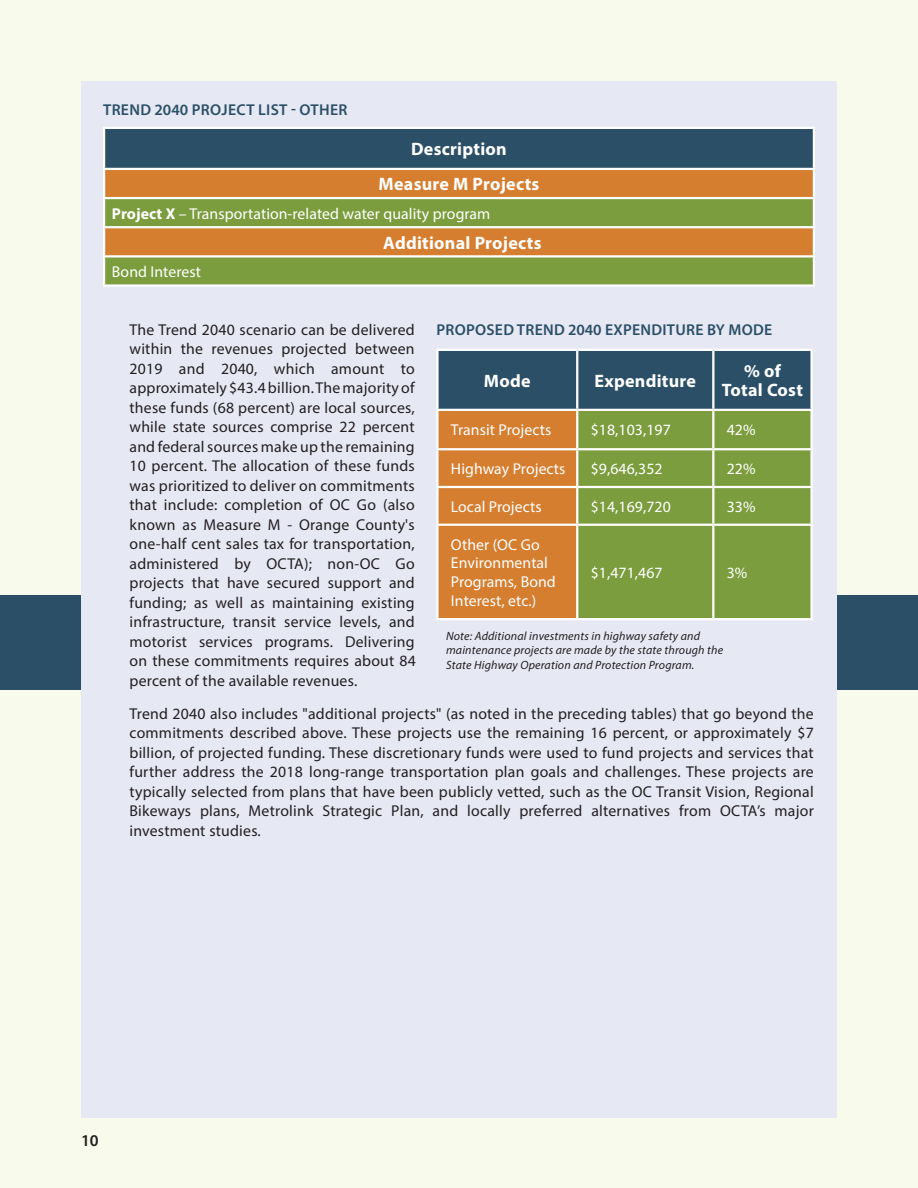
<style>
.page{position:relative;width:918px;height:1188px;background:#f8faeb}
.page>*{position:absolute;margin:0;border:0;box-sizing:border-box;transform-origin:0 0}
.t1{font:700 18px/35.4px "Myriad Pro";letter-spacing:.015em;color:#fff;text-align:center}
.t2{font:600 16.5px "Myriad Pro";color:#231f20}
.t3{font:15.75px/19.5px "Myriad Pro";letter-spacing:.015em;color:#231f20;text-align:justify}
.t4{font:15.75px/18.9px "Myriad Pro";letter-spacing:.005em;color:#fff}
.t5{font:600 15.75px "Myriad Pro";letter-spacing:.015em;color:#2b4f67}
.t6{font:italic 12px/14.4px "Myriad Pro";letter-spacing:.015em;color:#231f20}
.s1{font-weight:700}
</style>
<div class="page">
<div style="left:0;top:596px;width:918px;height:94px;background:#2b4f67"></div>
<div style="left:81px;top:81px;width:756px;height:1037px;background:#e6e8f4"></div>
<div style="left:104px;top:128px;width:710px;height:41px;background:#2b4f67"></div>
<div style="left:105px;top:170px;width:708px;height:27px;background:#d57e30"></div>
<svg style="left:105px;top:199px;width:708px;height:85px;background:#99933a"></svg>
<hr style="left:103px;top:127px;width:712px;height:2px;background:#fff">
<hr style="left:103px;top:129px;width:2px;height:39px;background:#fff">
<hr style="left:813px;top:129px;width:2px;height:39px;background:#fff">
<hr style="left:103px;top:168px;width:712px;height:2px;background:#fff">
<hr style="left:103px;top:197px;width:712px;height:2px;background:#fff">
<hr style="left:103px;top:226px;width:712px;height:2px;background:#fff">
<hr style="left:103px;top:255px;width:712px;height:3px;background:#fff">
<hr style="left:103px;top:258px;width:2px;height:26px;background:#fff">
<hr style="left:103px;top:284px;width:712px;height:3px;background:#fff">
<hr style="left:103px;top:170px;width:2px;height:27px;background:#fff">
<hr style="left:813px;top:170px;width:2px;height:27px;background:#fff">
<hr style="left:103px;top:199px;width:2px;height:27px;background:#fff">
<hr style="left:813px;top:199px;width:2px;height:27px;background:#fff">
<hr style="left:103px;top:228px;width:2px;height:27px;background:#fff">
<hr style="left:813px;top:228px;width:2px;height:27px;background:#fff">
<hr style="left:813px;top:258px;width:2px;height:26px;background:#fff">
<svg style="left:439px;top:351px;width:371px;height:267px;background:#8b6a49"></svg>
<div style="left:578px;top:411px;width:232px;height:207px;background:#7b9d3e"></div>
<hr style="left:436px;top:349px;width:141px;height:2px;background:#fff">
<hr style="left:436px;top:351px;width:3px;height:58px;background:#fff">
<hr style="left:577px;top:349px;width:136px;height:2px;background:#fff">
<hr style="left:576px;top:351px;width:2px;height:58px;background:#fff">
<hr style="left:713px;top:349px;width:100px;height:2px;background:#fff">
<hr style="left:712px;top:351px;width:2px;height:58px;background:#fff">
<hr style="left:810px;top:351px;width:3px;height:58px;background:#fff">
<hr style="left:436px;top:409px;width:141px;height:2px;background:#fff">
<hr style="left:436px;top:411px;width:3px;height:37px;background:#fff">
<hr style="left:577px;top:409px;width:136px;height:2px;background:#fff">
<hr style="left:713px;top:409px;width:100px;height:2px;background:#fff">
<hr style="left:436px;top:448px;width:141px;height:2px;background:#fff">
<hr style="left:436px;top:450px;width:3px;height:36px;background:#fff">
<hr style="left:577px;top:448px;width:136px;height:2px;background:#fff">
<hr style="left:576px;top:450px;width:2px;height:36px;background:#fff">
<hr style="left:713px;top:448px;width:100px;height:2px;background:#fff">
<hr style="left:712px;top:450px;width:2px;height:36px;background:#fff">
<hr style="left:810px;top:450px;width:3px;height:36px;background:#fff">
<hr style="left:436px;top:486px;width:141px;height:2px;background:#fff">
<hr style="left:436px;top:488px;width:3px;height:36px;background:#fff">
<hr style="left:436px;top:524px;width:141px;height:2px;background:#fff">
<hr style="left:436px;top:526px;width:3px;height:92px;background:#fff">
<hr style="left:577px;top:524px;width:136px;height:2px;background:#fff">
<hr style="left:713px;top:524px;width:100px;height:2px;background:#fff">
<hr style="left:436px;top:618px;width:141px;height:2px;background:#fff">
<hr style="left:576px;top:411px;width:2px;height:37px;background:#fff">
<hr style="left:712px;top:411px;width:2px;height:37px;background:#fff">
<hr style="left:810px;top:411px;width:3px;height:37px;background:#fff">
<hr style="left:577px;top:486px;width:136px;height:2px;background:#fff">
<hr style="left:576px;top:488px;width:2px;height:36px;background:#fff">
<hr style="left:713px;top:486px;width:100px;height:2px;background:#fff">
<hr style="left:712px;top:488px;width:2px;height:36px;background:#fff">
<hr style="left:810px;top:488px;width:3px;height:36px;background:#fff">
<hr style="left:576px;top:526px;width:2px;height:92px;background:#fff">
<hr style="left:712px;top:526px;width:2px;height:92px;background:#fff">
<hr style="left:810px;top:526px;width:3px;height:92px;background:#fff">
<hr style="left:577px;top:618px;width:136px;height:2px;background:#fff">
<hr style="left:713px;top:618px;width:100px;height:2px;background:#fff">
<p class="t5" style="left:103px;top:100px;width:246px">TREND 2040 PROJECT LIST - OTHER</p>
<p class="t1" style="left:379px;top:131px;width:162px">Description<br>Measure M Projects</p>
<p class="t4" style="left:112px;top:204px;width:380px"><span class="s1">Project X</span> – Transportation-related water quality program</p>
<p class="t1" style="left:383px;top:224px;width:160px">Additional Projects</p>
<p class="t4" style="left:112px;top:262px;width:91px">Bond Interest</p>
<p class="t3" style="left:130px;top:319px;width:288px">The Trend 2040 scenario can be delivered within the revenues projected between 2019 and 2040, which amount to approximately $43.4 billion. The majority of these funds (68 percent) are local sources, while state sources comprise 22 percent and federal sources make up the remaining 10 percent. The allocation of these funds was prioritized to deliver on commitments that include: completion of OC Go (also known as Measure M - Orange County's one-half cent sales tax for transportation, administered by OCTA); non-OC Go projects that have secured support and funding; as well as maintaining existing infrastructure, transit service levels, and motorist services programs. Delivering on these commitments requires about 84 percent of the available revenues.</p>
<p class="t3" style="left:130px;top:703px;width:686px">Trend 2040 also includes "additional projects" (as noted in the preceding tables) that go beyond the commitments described above. These projects use the remaining 16 percent, or approximately $7 billion, of projected funding. These discretionary funds were used to fund projects and services that further address the 2018 long-range transportation plan goals and challenges. These projects are typically selected from plans that have been publicly vetted, such as the OC Transit Vision, Regional Bikeways plans, Metrolink Strategic Plan, and locally preferred alternatives from OCTA’s major investment studies.</p>
<p class="t5" style="left:436px;top:319px;width:337px">PROPOSED TREND 2040 EXPENDITURE BY MODE</p>
<p class="t1" style="left:484px;top:362px;width:48px">Mode</p>
<p class="t1" style="left:595px;top:362px;width:103px">Expenditure</p>
<p class="t1" style="left:722px;top:360px;width:83px;line-height:19.5px">% of<br>Total Cost</p>
<p class="t4" style="left:451px;top:420px;width:102px">Transit Projects</p>
<p class="t4" style="left:591px;top:420px;width:82px">$18,103,197</p>
<p class="t4" style="left:727px;top:420px;width:30px">42%</p>
<p class="t4" style="left:451px;top:459px;width:116px">Highway Projects</p>
<p class="t4" style="left:591px;top:459px;width:73px">$9,646,352</p>
<p class="t4" style="left:727px;top:459px;width:30px">22%</p>
<p class="t4" style="left:451px;top:497px;width:92px">Local Projects</p>
<p class="t4" style="left:591px;top:497px;width:82px">$14,169,720</p>
<p class="t4" style="left:727px;top:497px;width:30px">33%</p>
<p class="t4" style="left:451px;top:535px;width:106px">Other (OC Go<br>Environmental<br>Programs, Bond<br>Interest, etc.)</p>
<p class="t4" style="left:591px;top:563px;width:73px">$1,471,467</p>
<p class="t4" style="left:727px;top:563px;width:22px">3%</p>
<p class="t6" style="left:446px;top:628px;width:279px">Note: Additional investments in highway safety and maintenance projects are made by the state through the<br>State Highway Operation and Protection Program.</p>
<p class="t2" style="left:81px;top:1130px;width:19px">10</p>
</div>
